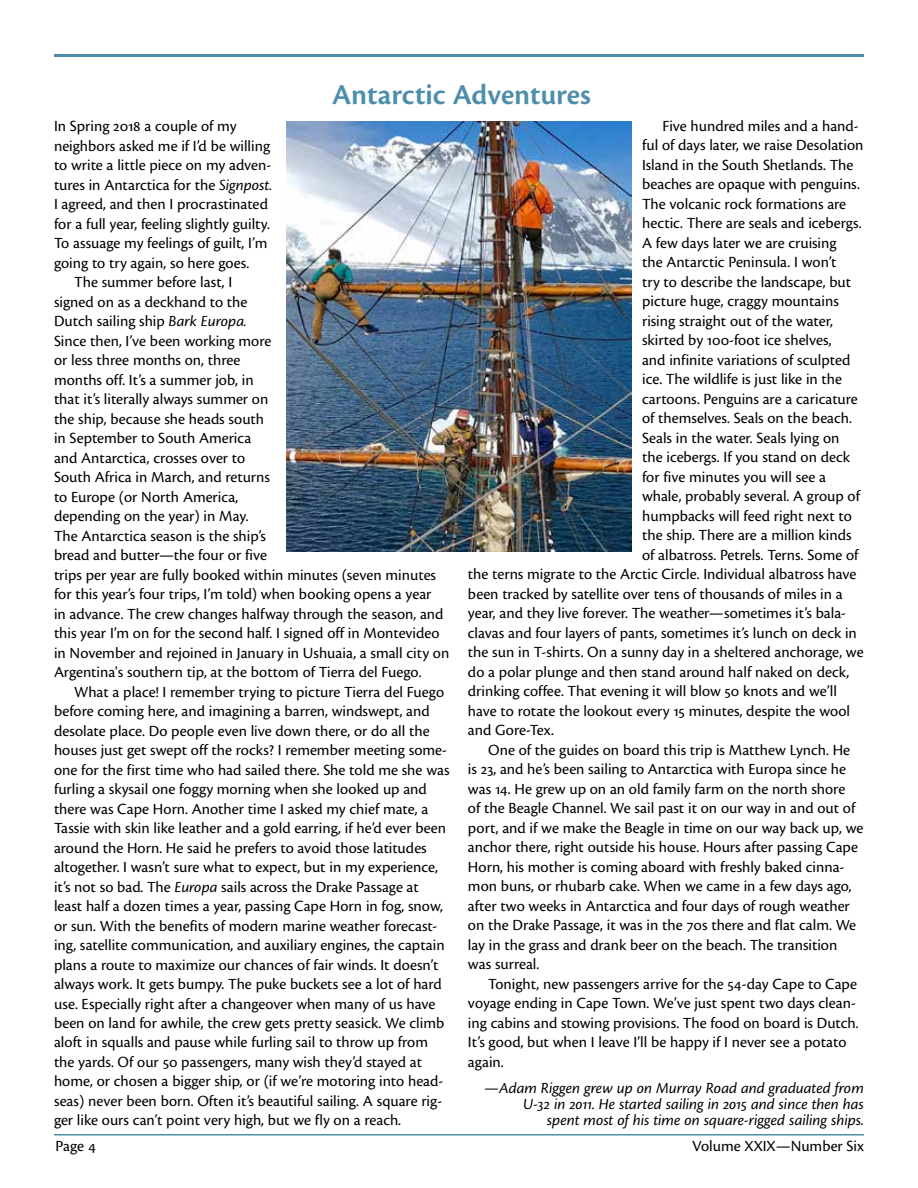
<style>
.page{position:relative;width:918px;height:1188px;background:#fff}
.page>*{position:absolute;margin:0;border:0;box-sizing:border-box;transform-origin:0 0}
.t1{font:600 30px "Cronos Pro";color:#4e8eaa}
.t2{font:16.2px "Cronos Pro";color:#000}
.t3{font:italic 16.2px/16.2px "Cronos Pro";letter-spacing:-.005em;color:#000;text-align:right}
.s1{font-style:italic}
</style>
<div class="page">
<hr style="left:54px;top:1134px;width:810px;height:2px;background:#4e8eaa">
<hr style="left:54px;top:54px;width:810px;height:3px;background:#4e8eaa">
<img style="left:286px;top:121px;width:345px;height:430px">
<h1 class="t1" style="left:332px;top:78px;width:260px">Antarctic Adventures</h1>
<p class="t2" style="left:54px;top:117px;width:184px">In Spring 2018 a couple of my</p>
<p class="t2" style="left:54px;top:136px;width:218px">neighbors asked me if I’d be willing</p>
<p class="t2" style="left:54px;top:156px;width:219px">to write a little piece on my adven-</p>
<p class="t2" style="left:54px;top:175px;width:220px">tures in Antarctica for the <span class="s1">Signpost.</span></p>
<p class="t2" style="left:54px;top:195px;width:216px">I agreed, and then I procrastinated</p>
<p class="t2" style="left:54px;top:214px;width:217px">for a full year, feeling slightly guilty.</p>
<p class="t2" style="left:54px;top:234px;width:215px">To assuage my feelings of guilt, I’m</p>
<p class="t2" style="left:54px;top:253px;width:197px">going to try again, so here goes.</p>
<p class="t2" style="left:74px;top:273px;width:160px">The summer before last, I</p>
<p class="t2" style="left:54px;top:292px;width:195px">signed on as a deckhand to the</p>
<p class="t2" style="left:54px;top:312px;width:194px">Dutch sailing ship <span class="s1">Bark Europa.</span></p>
<p class="t2" style="left:54px;top:331px;width:219px">Since then, I’ve been working more</p>
<p class="t2" style="left:54px;top:351px;width:188px">or less three months on, three</p>
<p class="t2" style="left:54px;top:370px;width:201px">months off. It’s a summer job, in</p>
<p class="t2" style="left:54px;top:390px;width:216px">that it’s literally always summer on</p>
<p class="t2" style="left:54px;top:409px;width:212px">the ship, because she heads south</p>
<p class="t2" style="left:54px;top:429px;width:199px">in September to South America</p>
<p class="t2" style="left:54px;top:448px;width:193px">and Antarctica, crosses over to</p>
<p class="t2" style="left:54px;top:468px;width:217px">South Africa in March, and returns</p>
<p class="t2" style="left:54px;top:487px;width:186px">to Europe (or North America,</p>
<p class="t2" style="left:54px;top:507px;width:196px">depending on the year) in May.</p>
<p class="t2" style="left:54px;top:526px;width:214px">The Antarctica season is the ship’s</p>
<p class="t2" style="left:54px;top:546px;width:215px">bread and butter—the four or five</p>
<p class="t2" style="left:54px;top:565px;width:384px">trips per year are fully booked within minutes (seven minutes</p>
<p class="t2" style="left:54px;top:585px;width:379px">for this year’s four trips, I’m told) when booking opens a year</p>
<p class="t2" style="left:54px;top:604px;width:391px">in advance. The crew changes halfway through the season, and</p>
<p class="t2" style="left:54px;top:624px;width:387px">this year I’m on for the second half. I signed off in Montevideo</p>
<p class="t2" style="left:54px;top:643px;width:397px">in November and rejoined in January in Ushuaia, a small city on</p>
<p class="t2" style="left:54px;top:663px;width:369px">Argentina's southern tip, at the bottom of Tierra del Fuego.</p>
<p class="t2" style="left:74px;top:682px;width:371px">What a place! I remember trying to picture Tierra del Fuego</p>
<p class="t2" style="left:54px;top:702px;width:377px">before coming here, and imagining a barren, windswept, and</p>
<p class="t2" style="left:54px;top:721px;width:377px">desolate place. Do people even live down there, or do all the</p>
<p class="t2" style="left:54px;top:741px;width:395px">houses just get swept off the rocks? I remember meeting some-</p>
<p class="t2" style="left:54px;top:760px;width:397px">one for the first time who had sailed there. She told me she was</p>
<p class="t2" style="left:54px;top:780px;width:374px">furling a skysail one foggy morning when she looked up and</p>
<p class="t2" style="left:54px;top:799px;width:376px">there was Cape Horn. Another time I asked my chief mate, a</p>
<p class="t2" style="left:54px;top:819px;width:394px">Tassie with skin like leather and a gold earring, if he’d ever been</p>
<p class="t2" style="left:54px;top:838px;width:374px">around the Horn. He said he prefers to avoid those latitudes</p>
<p class="t2" style="left:54px;top:858px;width:386px">altogether. I wasn’t sure what to expect, but in my experience,</p>
<p class="t2" style="left:54px;top:877px;width:366px">it’s not so bad. The <span class="s1">Europa</span> sails across the Drake Passage at</p>
<p class="t2" style="left:54px;top:897px;width:391px">least half a dozen times a year, passing Cape Horn in fog, snow,</p>
<p class="t2" style="left:54px;top:916px;width:385px">or sun. With the benefits of modern marine weather forecast-</p>
<p class="t2" style="left:54px;top:936px;width:392px">ing, satellite communication, and auxiliary engines, the captain</p>
<p class="t2" style="left:54px;top:955px;width:386px">plans a route to maximize our chances of fair winds. It doesn’t</p>
<p class="t2" style="left:54px;top:975px;width:389px">always work. It gets bumpy. The puke buckets see a lot of hard</p>
<p class="t2" style="left:54px;top:994px;width:383px">use. Especially right after a changeover when many of us have</p>
<p class="t2" style="left:54px;top:1014px;width:392px">been on land for awhile, the crew gets pretty seasick. We climb</p>
<p class="t2" style="left:54px;top:1033px;width:376px">aloft in squalls and pause while furling sail to throw up from</p>
<p class="t2" style="left:54px;top:1053px;width:370px">the yards. Of our 50 passengers, many wish they’d stayed at</p>
<p class="t2" style="left:54px;top:1072px;width:391px">home, or chosen a bigger ship, or (if we’re motoring into head-</p>
<p class="t2" style="left:54px;top:1092px;width:390px">seas) never been born. Often it’s beautiful sailing. A square rig-</p>
<p class="t2" style="left:54px;top:1111px;width:349px">ger like ours can’t point very high, but we fly on a reach.</p>
<p class="t2" style="left:662px;top:117px;width:198px">Five hundred miles and a hand-</p>
<p class="t2" style="left:642px;top:136px;width:223px">ful of days later, we raise Desolation</p>
<p class="t2" style="left:642px;top:156px;width:213px">Island in the South Shetlands. The</p>
<p class="t2" style="left:642px;top:175px;width:219px">beaches are opaque with penguins.</p>
<p class="t2" style="left:642px;top:195px;width:206px">The volcanic rock formations are</p>
<p class="t2" style="left:642px;top:214px;width:221px">hectic. There are seals and icebergs.</p>
<p class="t2" style="left:642px;top:234px;width:196px">A few days later we are cruising</p>
<p class="t2" style="left:642px;top:253px;width:196px">the Antarctic Peninsula. I won’t</p>
<p class="t2" style="left:642px;top:273px;width:211px">try to describe the landscape, but</p>
<p class="t2" style="left:642px;top:292px;width:198px">picture huge, craggy mountains</p>
<p class="t2" style="left:642px;top:312px;width:192px">rising straight out of the water,</p>
<p class="t2" style="left:642px;top:331px;width:191px">skirted by 100-foot ice shelves,</p>
<p class="t2" style="left:642px;top:351px;width:210px">and infinite variations of sculpted</p>
<p class="t2" style="left:642px;top:370px;width:202px">ice. The wildlife is just like in the</p>
<p class="t2" style="left:642px;top:390px;width:217px">cartoons. Penguins are a caricature</p>
<p class="t2" style="left:642px;top:409px;width:211px">of themselves. Seals on the beach.</p>
<p class="t2" style="left:642px;top:429px;width:199px">Seals in the water. Seals lying on</p>
<p class="t2" style="left:642px;top:448px;width:210px">the icebergs. If you stand on deck</p>
<p class="t2" style="left:642px;top:468px;width:185px">for five minutes you will see a</p>
<p class="t2" style="left:642px;top:487px;width:219px">whale, probably several. A group of</p>
<p class="t2" style="left:642px;top:507px;width:211px">humpbacks will feed right next to</p>
<p class="t2" style="left:642px;top:526px;width:211px">the ship. There are a million kinds</p>
<p class="t2" style="left:642px;top:546px;width:218px">of albatross. Petrels. Terns. Some of</p>
<p class="t2" style="left:468px;top:565px;width:390px">the terns migrate to the Arctic Circle. Individual albatross have</p>
<p class="t2" style="left:468px;top:585px;width:376px">been tracked by satellite over tens of thousands of miles in a</p>
<p class="t2" style="left:468px;top:604px;width:380px">year, and they live forever. The weather—sometimes it’s bala-</p>
<p class="t2" style="left:468px;top:624px;width:390px">clavas and four layers of pants, sometimes it’s lunch on deck in</p>
<p class="t2" style="left:468px;top:643px;width:397px">the sun in T-shirts. On a sunny day in a sheltered anchorage, we</p>
<p class="t2" style="left:468px;top:662px;width:383px">do a polar plunge and then stand around half naked on deck,</p>
<p class="t2" style="left:468px;top:682px;width:371px">drinking coffee. That evening it will blow 50 knots and we’ll</p>
<p class="t2" style="left:468px;top:701px;width:384px">have to rotate the lookout every 15 minutes, despite the wool</p>
<p class="t2" style="left:468px;top:721px;width:87px">and Gore-Tex.</p>
<p class="t2" style="left:488px;top:740px;width:363px">One of the guides on board this trip is Matthew Lynch. He</p>
<p class="t2" style="left:468px;top:760px;width:380px">is 23, and he’s been sailing to Antarctica with Europa since he</p>
<p class="t2" style="left:468px;top:779px;width:379px">was 14. He grew up on an old family farm on the north shore</p>
<p class="t2" style="left:468px;top:799px;width:389px">of the Beagle Channel. We sail past it on our way in and out of</p>
<p class="t2" style="left:468px;top:818px;width:397px">port, and if we make the Beagle in time on our way back up, we</p>
<p class="t2" style="left:468px;top:838px;width:392px">anchor there, right outside his house. Hours after passing Cape</p>
<p class="t2" style="left:468px;top:857px;width:378px">Horn, his mother is coming aboard with freshly baked cinna-</p>
<p class="t2" style="left:468px;top:877px;width:385px">mon buns, or rhubarb cake. When we came in a few days ago,</p>
<p class="t2" style="left:468px;top:896px;width:383px">after two weeks in Antarctica and four days of rough weather</p>
<p class="t2" style="left:468px;top:916px;width:390px">on the Drake Passage, it was in the 70s there and flat calm. We</p>
<p class="t2" style="left:468px;top:935px;width:371px">lay in the grass and drank beer on the beach. The transition</p>
<p class="t2" style="left:468px;top:955px;width:73px">was surreal.</p>
<p class="t2" style="left:488px;top:974px;width:370px">Tonight, new passengers arrive for the 54-day Cape to Cape</p>
<p class="t2" style="left:468px;top:994px;width:389px">voyage ending in Cape Town. We’ve just spent two days clean-</p>
<p class="t2" style="left:468px;top:1013px;width:392px">ing cabins and stowing provisions. The food on board is Dutch.</p>
<p class="t2" style="left:468px;top:1033px;width:380px">It’s good, but when I leave I’ll be happy if I never see a potato</p>
<p class="t2" style="left:468px;top:1052px;width:37px">again.</p>
<p class="t3" style="left:485px;top:1080px;width:381px">—Adam Riggen grew up on Murray Road and graduated from<br>U-32 in 2011. He started sailing in 2015 and since then has<br>spent most of his time on square-rigged sailing ships.</p>
<p class="t2" style="left:56px;top:1137px;width:42px">Page 4</p>
<p class="t2" style="left:692px;top:1137px;width:173px">Volume XXIX—Number Six</p>
</div>
